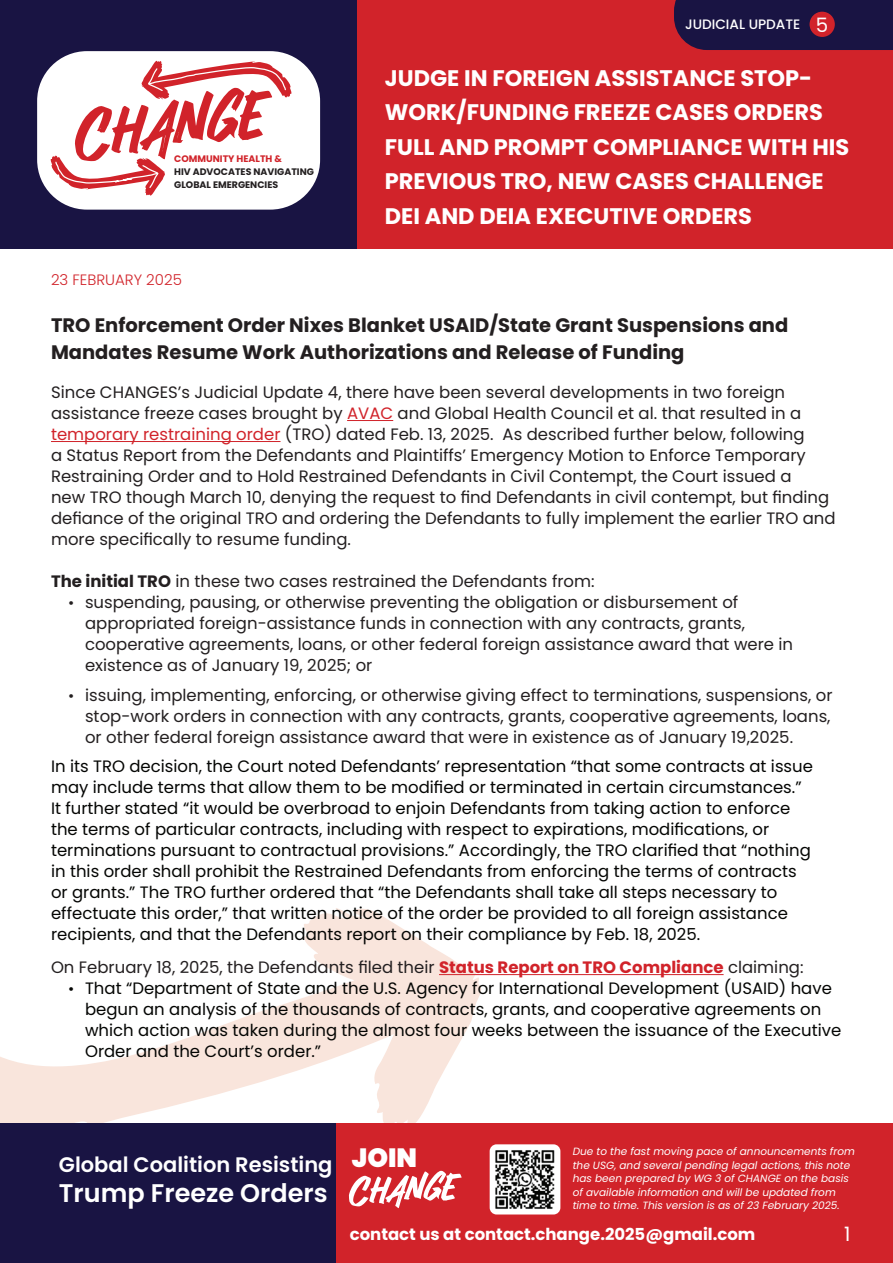
<style>
.page{position:relative;width:893px;height:1263px;background:#fff}
.page>*{position:absolute;margin:0;border:0;box-sizing:border-box;transform-origin:0 0}
.t1{font:900 26.4px "Poppins";color:#fff}
.t2{font:600 25.5px "Poppins";color:#fff}
.t3{font:700 22.5px/34.5px "Poppins";color:#fff}
.t4{font:600 21px "Poppins";color:#fff}
.t5{font:19.8px "Poppins";color:#fff}
.t6{font:700 19.5px/27px "Poppins";color:#231f20}
.t7{font:16.5px/21px "Poppins";color:#231f20}
.t8{font:16.5px/21px "Poppins";color:#040503}
.t9{font:700 16.5px "Poppins";color:#fff}
.t10{font:300 15px "Poppins";color:#d1232a}
.t11{font:500 13.65px "Poppins";color:#fff}
.t12{font:italic 10.5px/13.5px "Poppins";color:#fff}
.t13{font:700 9.45px/12.9px "Poppins";color:#231f20}
.t14{font:700 9.45px "Poppins";color:#d1232a}
.s1{font-weight:400;font-size:19.8px}
.s2{color:#d1232a}
.s3{font-weight:700}
.s4{font-size:15px}
.s5{font-weight:700;color:#d1232a}
</style>
<div class="page">
<svg style="left:0;top:908px;width:485px;height:216px"></svg>
<div style="left:0;top:1124px;width:893px;height:139px;background:#d1232a"></div>
<div style="left:0;top:1124px;width:335px;height:139px;background:#191443"></div>
<svg style="left:348px;top:1171px;width:114px;height:37px"></svg>
<img style="left:490px;top:1144px;width:70px;height:70px">
<div style="left:0;top:0;width:893px;height:249px;background:#d1232a"></div>
<div style="left:0;top:0;width:356px;height:249px;background:#191443"></div>
<div style="left:37px;top:51px;width:283px;height:159px;background:#fff;border-radius:50px"></div>
<svg style="left:51px;top:61px;width:240px;height:135px"></svg>
<div style="left:674px;top:0;width:219px;height:50px;background:#191443"></div>
<div style="left:809px;top:12px;width:26px;height:25px;background:#d1232a;border-radius:50%"></div>
<hr style="left:347px;top:420px;width:46px;height:1px;background:#d1232a">
<hr style="left:51px;top:441px;width:229px;height:1px;background:#d1232a">
<hr style="left:439px;top:974px;width:285px;height:1px;background:#d1232a">
<p class="t14" style="left:174px;top:153px;width:109px">COMMUNITY HEALTH &amp;</p>
<p class="t13" style="left:174px;top:166px;width:141px">HIV ADVOCATES NAVIGATING<br>GLOBAL EMERGENCIES</p>
<p class="t11" style="left:685px;top:17px;width:145px">JUDICIAL UPDATE <span class="s1">5</span></p>
<h3 class="t3" style="left:385px;top:61px;width:466px">JUDGE IN FOREIGN ASSISTANCE STOP-WORK/FUNDING FREEZE CASES ORDERS FULL AND PROMPT COMPLIANCE WITH HIS PREVIOUS TRO, NEW CASES CHALLENGE DEI AND DEIA EXECUTIVE ORDERS</h3>
<p class="t10" style="left:51px;top:271px;width:132px">23 FEBRUARY 2025</p>
<p class="t6" style="left:51px;top:312px;width:739px">TRO Enforcement Order Nixes Blanket USAID/State Grant Suspensions and<br>Mandates Resume Work Authorizations and Release of Funding</p>
<p class="t7" style="left:51px;top:382px;width:786px">Since CHANGES’s Judicial Update 4, there have been several developments in two foreign assistance freeze cases brought by <span class="s2">AVAC</span> and Global Health Council et al. that resulted in a <span class="s2">temporary restraining order</span> (TRO) dated Feb. 13, 2025. As described further below, following<br>a Status Report from the Defendants and Plaintiffs’ Emergency Motion to Enforce Temporary Restraining Order and to Hold Restrained Defendants in Civil Contempt, the Court issued a<br>new TRO though March 10, denying the request to find Defendants in civil contempt, but finding defiance of the original TRO and ordering the Defendants to fully implement the earlier TRO and more specifically to resume funding.</p>
<p class="t7" style="left:51px;top:571px;width:545px"><span class="s3">The initial TRO</span> in these two cases restrained the Defendants from:</p>
<p class="t7" style="left:85px;top:592px;width:710px;text-indent:-17px"><span class="s4">•</span> suspending, pausing, or otherwise preventing the obligation or disbursement of appropriated foreign-assistance funds in connection with any contracts, grants, cooperative agreements, loans, or other federal foreign assistance award that were in existence as of January 19, 2025; or</p>
<p class="t7" style="left:85px;top:685px;width:749px;text-align:justify;text-indent:-17px"><span class="s4">•</span> issuing, implementing, enforcing, or otherwise giving effect to terminations, suspensions, or stop-work orders in connection with any contracts, grants, cooperative agreements, loans, or other federal foreign assistance award that were in existence as of January 19,2025.</p>
<p class="t8" style="left:51px;top:756px;width:763px">In its TRO decision, the Court noted Defendants’ representation “that some contracts at issue may include terms that allow them to be modified or terminated in certain circumstances.” It further stated “it would be overbroad to enjoin Defendants from taking action to enforce the terms of particular contracts, including with respect to expirations, modifications, or terminations pursuant to contractual provisions.” Accordingly, the TRO clarified that “nothing in this order shall prohibit the Restrained Defendants from enforcing the terms of contracts or grants.” The TRO further ordered that “the Defendants shall take all steps necessary to effectuate this order,” that written notice of the order be provided to all foreign assistance recipients, and that the Defendants report on their compliance by Feb. 18, 2025.</p>
<p class="t7" style="left:51px;top:957px;width:754px">On February 18, 2025, the Defendants filed their <span class="s5">Status Report on TRO Compliance</span> claiming:</p>
<p class="t8" style="left:85px;top:978px;width:758px;text-indent:-17px"><span class="s4">•</span> That “Department of State and the U.S. Agency for International Development (USAID) have begun an analysis of the thousands of contracts, grants, and cooperative agreements on which action was taken during the almost four weeks between the issuance of the Executive Order and the Court’s order.”</p>
<p class="t4" style="left:59px;top:1156px;width:275px">Global Coalition Resisting</p>
<h2 class="t2" style="left:59px;top:1182px;width:270px">Trump Freeze Orders</h2>
<p class="t12" style="left:573px;top:1146px;width:284px">Due to the fast moving pace of announcements from the USG, and several pending legal actions, this note has been prepared by WG 3 of CHANGE on the basis of available information and will be updated from time to time. This version is as of 23 February 2025.</p>
<p class="t9" style="left:350px;top:1225px;width:407px">contact us at contact.change.2025@gmail.com</p>
<h1 class="t1" style="left:352px;top:1143px;width:67px">JOIN</h1>
<p class="t5" style="left:844px;top:1223px;width:8px">1</p>
</div>
